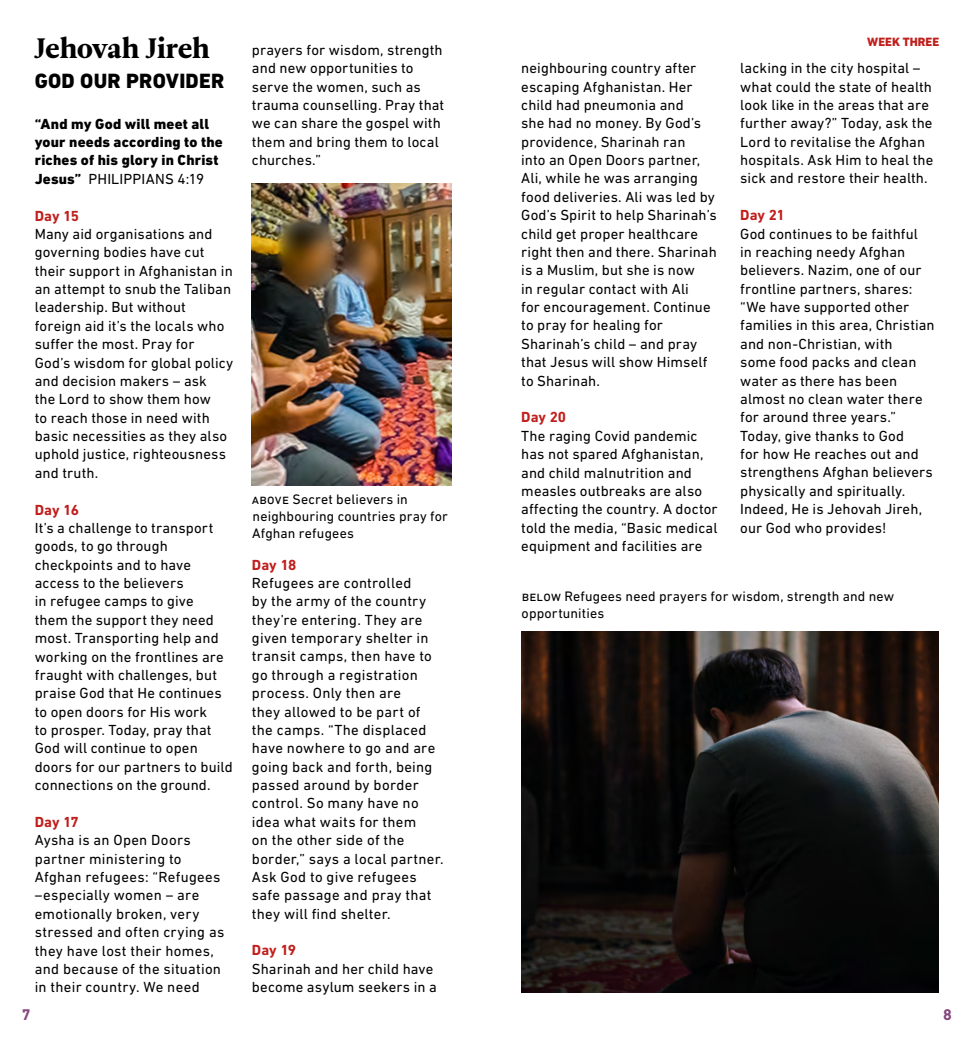
<style>
.page{position:relative;width:973px;height:1042px;background:#fff}
.page>*{position:absolute;margin:0;border:0;box-sizing:border-box;transform-origin:0 0}
.t1{font:28px "Leitura News Roman 4";color:#000}
.t2{font:800 21px "DIN Next LT Pro";letter-spacing:.01em;color:#000}
.t3{font:700 15.75px "DIN Next LT Pro";color:#85477e}
.t4{font:14.88px/18.4px "DIN Next LT Pro";letter-spacing:.01em;color:#000}
.t5{font:800 14.88px/18.4px "DIN Next LT Pro";letter-spacing:.015em;color:#000}
.t6{font:700 14.88px "DIN Next LT Pro";color:#c01f1c}
.t7{font:14px/16.8px "DIN Next LT Pro";letter-spacing:.015em;color:#000}
.t8{font:800 12.25px "DIN Next LT Pro";color:#c01f1c}
.s1{font-weight:400}
</style>
<div class="page">
<img style="left:252px;top:184px;width:199px;height:301px">
<img style="left:521px;top:632px;width:417px;height:360px">
<h1 class="t1" style="left:35px;top:32px;width:176px">Jehovah Jireh</h1>
<h2 class="t2" style="left:35px;top:69px;width:191px">GOD OUR PROVIDER</h2>
<p class="t5" style="left:35px;top:114px;width:189px">“And my God will meet all your needs according to the riches of his glory in Christ<br>Jesus” <span class="s1">PHILIPPIANS 4:19</span></p>
<p class="t6" style="left:35px;top:207px;width:46px">Day 15</p>
<p class="t4" style="left:35px;top:224px;width:200px">Many aid organisations and governing bodies have cut their support in Afghanistan in an attempt to snub the Taliban leadership. But without foreign aid it’s the locals who suffer the most. Pray for<br>God’s wisdom for global policy and decision makers – ask<br>the Lord to show them how<br>to reach those in need with basic necessities as they also uphold justice, righteousness and truth.</p>
<p class="t6" style="left:35px;top:501px;width:46px">Day 16</p>
<p class="t4" style="left:35px;top:518px;width:199px">It’s a challenge to transport goods, to go through checkpoints and to have access to the believers<br>in refugee camps to give<br>them the support they need most. Transporting help and working on the frontlines are fraught with challenges, but praise God that He continues to open doors for His work<br>to prosper. Today, pray that<br>God will continue to open doors for our partners to build connections on the ground.</p>
<p class="t6" style="left:35px;top:813px;width:46px">Day 17</p>
<p class="t4" style="left:35px;top:831px;width:191px">Aysha is an Open Doors partner ministering to<br>Afghan refugees: “Refugees –especially women – are emotionally broken, very stressed and often crying as they have lost their homes, and because of the situation in their country. We need</p>
<p class="t4" style="left:252px;top:41px;width:194px">prayers for wisdom, strength and new opportunities to serve the women, such as trauma counselling. Pray that we can share the gospel with them and bring them to local churches.”</p>
<p class="t7" style="left:252px;top:491px;width:198px">above Secret believers in neighbouring countries pray for<br>Afghan refugees</p>
<p class="t6" style="left:252px;top:556px;width:46px">Day 18</p>
<p class="t4" style="left:252px;top:573px;width:193px">Refugees are controlled<br>by the army of the country they’re entering. They are given temporary shelter in transit camps, then have to go through a registration process. Only then are<br>they allowed to be part of the camps. “The displaced have nowhere to go and are going back and forth, being passed around by border control. So many have no idea what waits for them<br>on the other side of the border,” says a local partner.<br>Ask God to give refugees safe passage and pray that they will find shelter.</p>
<p class="t6" style="left:252px;top:941px;width:46px">Day 19</p>
<p class="t4" style="left:252px;top:959px;width:186px">Sharinah and her child have become asylum seekers in a</p>
<p class="t4" style="left:521px;top:59px;width:197px">neighbouring country after escaping Afghanistan. Her child had pneumonia and<br>she had no money. By God’s providence, Sharinah ran<br>into an Open Doors partner,<br>Ali, while he was arranging food deliveries. Ali was led by<br>God’s Spirit to help Sharinah’s child get proper healthcare right then and there. Sharinah is a Muslim, but she is now<br>in regular contact with Ali<br>for encouragement. Continue to pray for healing for<br>Sharinah’s child – and pray that Jesus will show Himself to Sharinah.</p>
<p class="t6" style="left:521px;top:409px;width:46px">Day 20</p>
<p class="t4" style="left:521px;top:426px;width:198px">The raging Covid pandemic has not spared Afghanistan, and child malnutrition and measles outbreaks are also affecting the country. A doctor told the media, “Basic medical equipment and facilities are</p>
<p class="t8" style="left:867px;top:35px;width:73px">WEEK THREE</p>
<p class="t4" style="left:740px;top:59px;width:195px">lacking in the city hospital – what could the state of health look like in the areas that are further away?” Today, ask the<br>Lord to revitalise the Afghan hospitals. Ask Him to heal the sick and restore their health.</p>
<p class="t6" style="left:740px;top:206px;width:46px">Day 21</p>
<p class="t4" style="left:740px;top:224px;width:196px">God continues to be faithful<br>in reaching needy Afghan believers. Nazim, one of our frontline partners, shares: “We have supported other families in this area, Christian and non-Christian, with<br>some food packs and clean water as there has been almost no clean water there for around three years.”<br>Today, give thanks to God<br>for how He reaches out and strengthens Afghan believers physically and spiritually.<br>Indeed, He is Jehovah Jireh, our God who provides!</p>
<p class="t7" style="left:521px;top:587px;width:374px">below Refugees need prayers for wisdom, strength and new opportunities</p>
<p class="t3" style="left:22px;top:1005px;width:10px">7</p>
<p class="t3" style="left:942px;top:1005px;width:10px">8</p>
</div>
